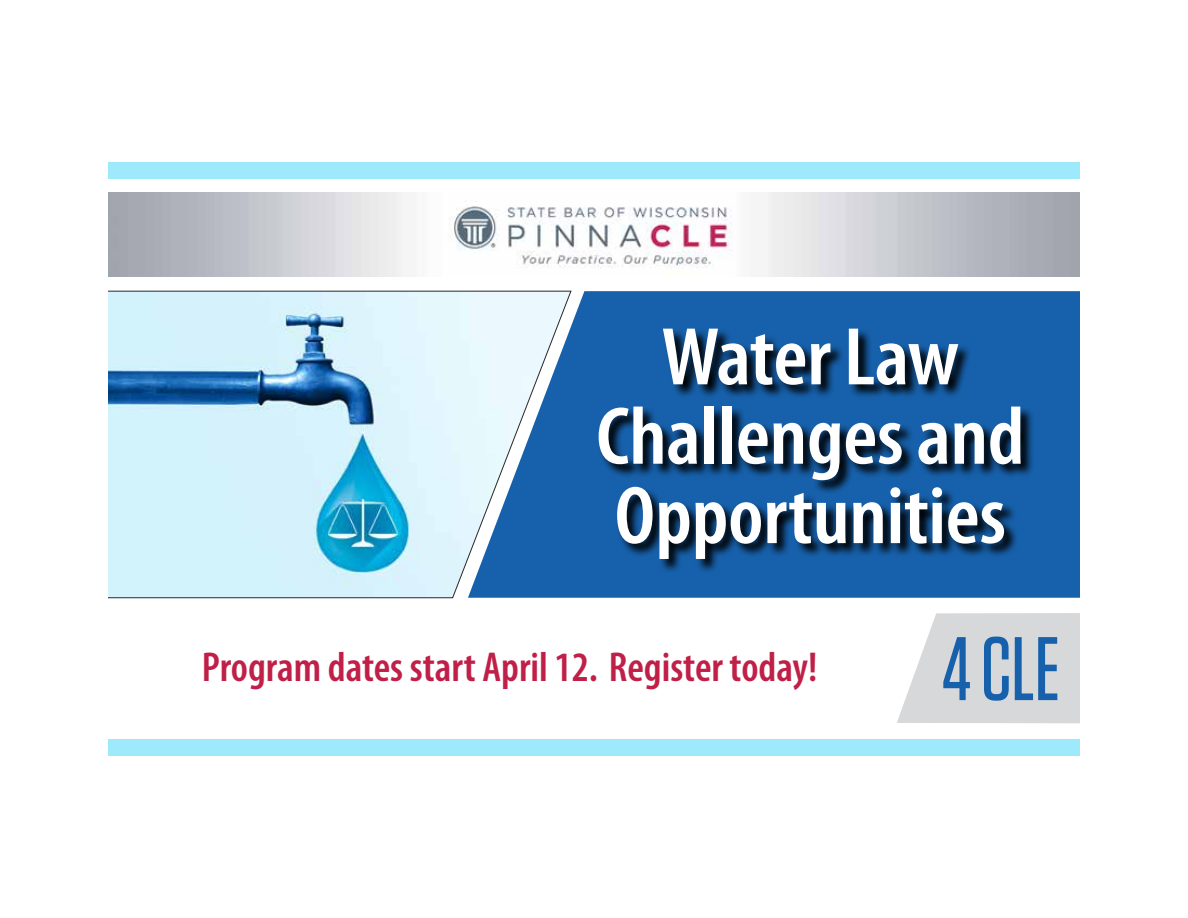
<style>
.page{position:relative;width:1188px;height:918px;background:#fff}
.page>*{position:absolute;margin:0;border:0;box-sizing:border-box;transform-origin:0 0}
.t1{font:500 90px "Tungsten";color:#1761ac;scale:.96 1}
.t2{font:600 condensed 82.65px/79.3px "Myriad Pro";letter-spacing:-.005em;color:#fff;text-align:center;scale:1.05 1}
.t3{font:600 condensed 42px "Myriad Pro";color:#c01f48}
</style>
<div class="page">
<svg style="left:108px;top:291px;width:360px;height:307px;background:#b7deee"></svg>
<svg style="left:897px;top:613px;width:183px;height:110px;background:#dbdcde"></svg>
<svg style="left:468px;top:291px;width:612px;height:307px;background:#4782bd"></svg>
<div style="left:94px;top:162px;width:998px;height:17px;background:#9ee9fb"></div>
<img style="left:108px;top:192px;width:972px;height:85px">
<div style="left:94px;top:739px;width:998px;height:17px;background:#9ee9fb"></div>
<svg style="left:598px;top:328px;width:437px;height:246px;background:#114982"></svg>
<div style="left:0;top:0;width:108px;height:918px;background:#fff"></div>
<div style="left:1080px;top:0;width:108px;height:918px;background:#fff"></div>
<h2 class="t2" style="left:596px;top:316px;width:409px">Water Law<br>Challenges and<br>Opportunities</h2>
<p class="t3" style="left:202px;top:642px;width:617px">Program dates start April 12. Register today!</p>
<h1 class="t1" style="left:942px;top:614px;width:124px">4 CLE</h1>
</div>
